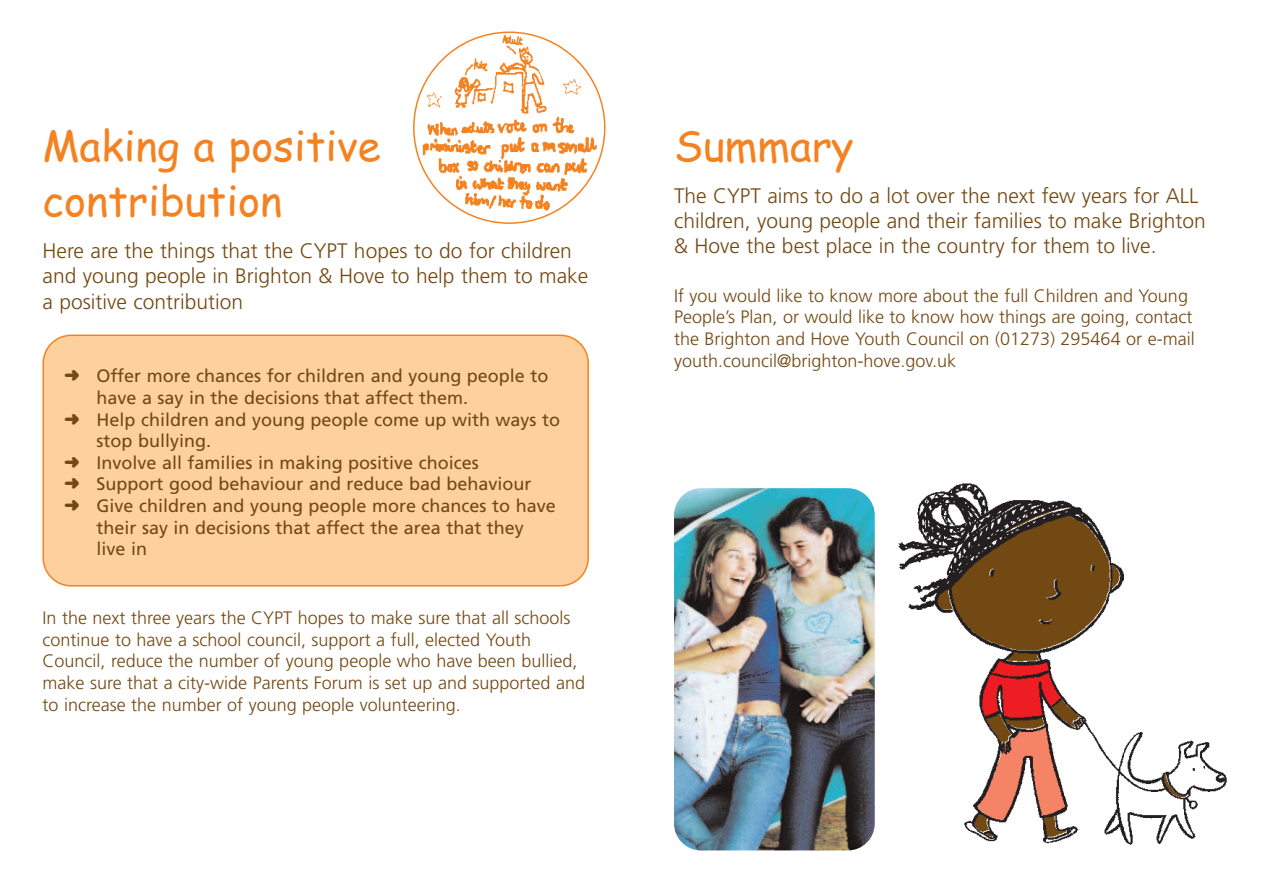
<style>
.page{position:relative;width:1263px;height:893px;background:#fff}
.page>*{position:absolute;margin:0;border:0;box-sizing:border-box;transform-origin:0 0}
.t1{font:42px/55.1px "Comic Sans MS";color:#f58220}
.t2{font:300 21px/25.8px "Frutiger";color:#734913}
.t3{font:300 18px/21.6px "Frutiger";color:#734913}
.t4{font:18px "Frutiger";color:#734913}
.s1{font-family:"Distro Bats"}
</style>
<div class="page">
<div style="left:43px;top:335px;width:546px;height:251px;background:#fdd09e"></div>
<svg style="left:413px;top:31px;width:192px;height:193px"></svg>
<img style="left:558px;top:75px;width:26px;height:24px;border-radius:50%">
<img style="left:421px;top:87px;width:25px;height:24px;border-radius:50%">
<img style="left:674px;top:488px;width:201px;height:362px;border-radius:27px">
<img style="left:898px;top:483px;width:329px;height:362px">
<div style="left:1185px;top:528px;width:78px;height:177px;background:#fff"></div>
<h1 class="t1" style="left:43px;top:119px;width:340px">Making a positive contribution</h1>
<p class="t2" style="left:43px;top:239px;width:547px">Here are the things that the CYPT hopes to do for children and young people in Brighton &amp; Hove to help them to make a positive contribution</p>
<p class="t4" style="left:64px;top:369px;width:486px"><span class="s1">b</span> Offer more chances for children and young people to</p>
<p class="t4" style="left:97px;top:390px;width:373px">have a say in the decisions that affect them.</p>
<p class="t4" style="left:64px;top:412px;width:498px"><span class="s1">b</span> Help children and young people come up with ways to</p>
<p class="t4" style="left:97px;top:434px;width:116px">stop bullying.</p>
<p class="t4" style="left:64px;top:455px;width:416px"><span class="s1">b</span> Involve all families in making positive choices</p>
<p class="t4" style="left:64px;top:477px;width:469px"><span class="s1">b</span> Support good behaviour and reduce bad behaviour</p>
<p class="t4" style="left:64px;top:498px;width:493px"><span class="s1">b</span> Give children and young people more chances to have</p>
<p class="t4" style="left:97px;top:520px;width:429px">their say in decisions that affect the area that they</p>
<p class="t4" style="left:97px;top:542px;width:52px">live in</p>
<p class="t3" style="left:43px;top:608px;width:544px">In the next three years the CYPT hopes to make sure that all schools continue to have a school council, support a full, elected Youth Council, reduce the number of young people who have been bullied, make sure that a city-wide Parents Forum is set up and supported and to increase the number of young people volunteering.</p>
<h1 class="t1" style="left:674px;top:119px;width:181px">Summary</h1>
<p class="t2" style="left:674px;top:184px;width:533px;line-height:25.2px">The CYPT aims to do a lot over the next few years for ALL children, young people and their families to make Brighton &amp; Hove the best place in the country for them to live.</p>
<p class="t3" style="left:674px;top:286px;width:522px">If you would like to know more about the full Children and Young People’s Plan, or would like to know how things are going, contact the Brighton and Hove Youth Council on (01273) 295464 or e-mail youth.council@brighton-hove.gov.uk</p>
</div>
